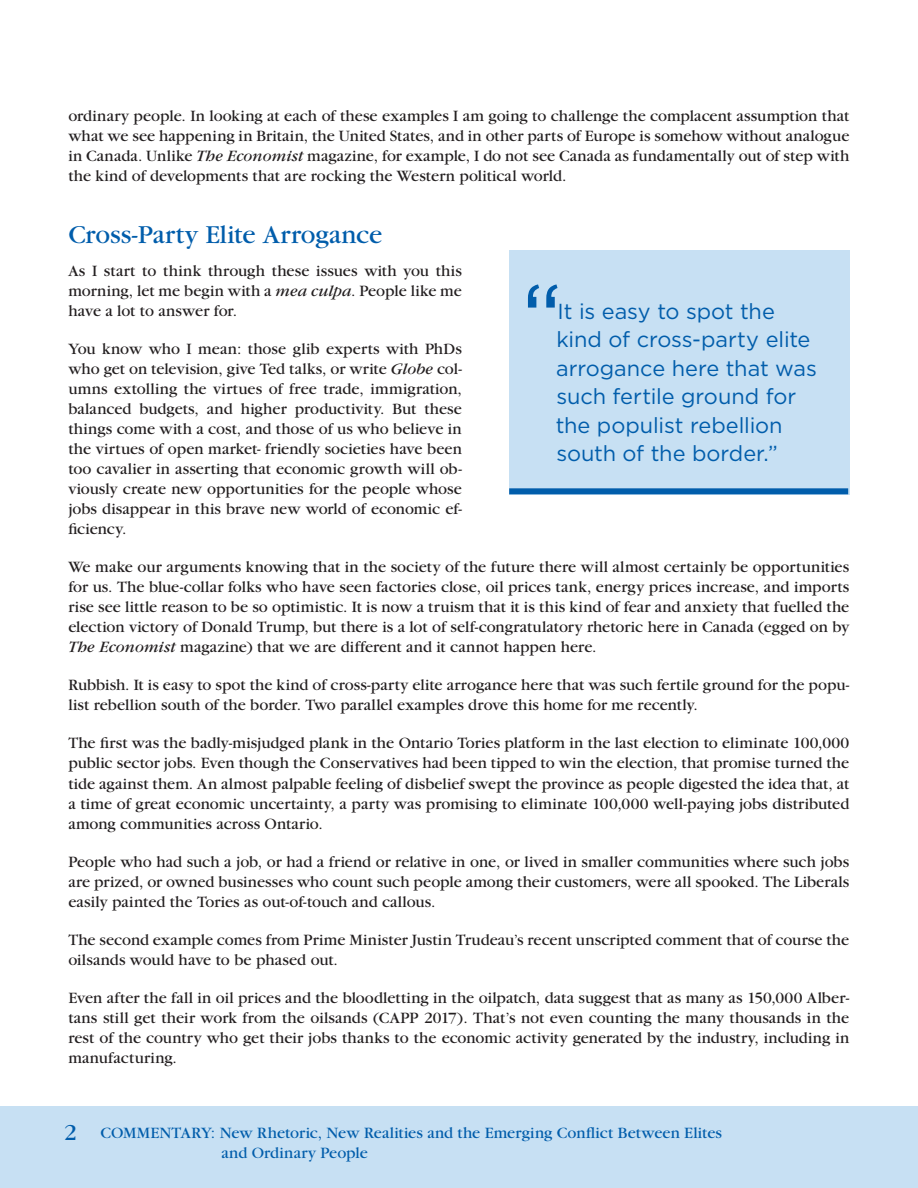
<style>
.page{position:relative;width:918px;height:1188px;background:#fff}
.page>*{position:absolute;margin:0;border:0;box-sizing:border-box;transform-origin:0 0}
.t1{font:102px "Gotham";color:#015dab;scale:.9 1}
.t2{font:27px "Garamond";color:#015dab}
.t3{font:24px "Garamond";color:#015dab}
.t4{font:21.75px/28.5px "Gotham";letter-spacing:-.005em;color:#015dab}
.t5{font:16.5px/20px "Garamond";color:#231f20;text-align:justify}
.t6{font:16.5px/19.5px "Garamond";color:#015dab}
.s1{font-style:italic}
</style>
<div class="page">
<div style="left:0;top:1106px;width:918px;height:82px;background:#c7e0f3"></div>
<div style="left:509px;top:250px;width:340px;height:244px;background:#c7e0f3"></div>
<div style="left:509px;top:488px;width:339px;height:6px;background:#015dab"></div>
<p class="t5" style="left:68px;top:106px;width:783px">ordinary people. In looking at each of these examples I am going to challenge the complacent assumption that what we see happening in Britain, the United States, and in other parts of Europe is somehow without analogue in Canada. Unlike <span class="s1">The Economist</span> magazine, for example, I do not see Canada as fundamentally out of step with the kind of developments that are rocking the Western political world.</p>
<h2 class="t2" style="left:68px;top:220px;width:316px">Cross-Party Elite Arrogance</h2>
<p class="t5" style="left:68px;top:261px;width:395px">As I start to think through these issues with you this morning, let me begin with a <span class="s1">mea culpa</span>. People like me have a lot to answer for.</p>
<p class="t5" style="left:68px;top:339px;width:395px">You know who I mean: those glib experts with PhDs who get on television, give Ted talks, or write <span class="s1">Globe</span> col&shy;umns extolling the virtues of free trade, immigration, balanced budgets, and higher productivity. But these things come with a cost, and those of us who believe in the virtues of open market- friendly societies have been too cavalier in asserting that economic growth will ob&shy;viously create new opportunities for the people whose jobs disappear in this brave new world of economic ef&shy;ficiency.</p>
<p class="t5" style="left:68px;top:557px;width:783px">We make our arguments knowing that in the society of the future there will almost certainly be opportunities for us. The blue-collar folks who have seen factories close, oil prices tank, energy prices increase, and imports rise see little reason to be so optimistic. It is now a truism that it is this kind of fear and anxiety that fuelled the election victory of Donald Trump, but there is a lot of self-congratulatory rhetoric here in Canada (egged on by <span class="s1">The Economist</span> magazine) that we are different and it cannot happen here.</p>
<p class="t5" style="left:68px;top:676px;width:783px">Rubbish. It is easy to spot the kind of cross-party elite arrogance here that was such fertile ground for the popu&shy;list rebellion south of the border. Two parallel examples drove this home for me recently.</p>
<p class="t5" style="left:68px;top:734px;width:783px">The first was the badly-misjudged plank in the Ontario Tories platform in the last election to eliminate 100,000 public sector jobs. Even though the Conservatives had been tipped to win the election, that promise turned the tide against them. An almost palpable feeling of disbelief swept the province as people digested the idea that, at a time of great economic uncertainty, a party was promising to eliminate 100,000 well-paying jobs distributed among communities across Ontario.</p>
<p class="t5" style="left:68px;top:852px;width:783px">People who had such a job, or had a friend or relative in one, or lived in smaller communities where such jobs are prized, or owned businesses who count such people among their customers, were all spooked. The Liberals easily painted the Tories as out-of-touch and callous.</p>
<p class="t5" style="left:68px;top:930px;width:782px">The second example comes from Prime Minister Justin Trudeau’s recent unscripted comment that of course the oilsands would have to be phased out.</p>
<p class="t5" style="left:68px;top:988px;width:783px">Even after the fall in oil prices and the bloodletting in the oilpatch, data suggest that as many as 150,000 Alber&shy;tans still get their work from the oilsands (CAPP 2017). That’s not even counting the many thousands in the rest of the country who get their jobs thanks to the economic activity generated by the industry, including in manufacturing.</p>
<h1 class="t1" style="left:521px;top:255px;width:47px">“</h1>
<h3 class="t4" style="left:556px;top:296px;width:263px">It is easy to spot the kind of cross-party elite arrogance here that was such fertile ground for the populist rebellion south of the border.”</h3>
<h3 class="t3" style="left:64px;top:1120px;width:14px">2</h3>
<p class="t6" style="left:222px;top:1124px;width:502px;text-indent:-121px">Commentary: New Rhetoric, New Realities and the Emerging Conflict Between Elites and Ordinary People</p>
</div>
